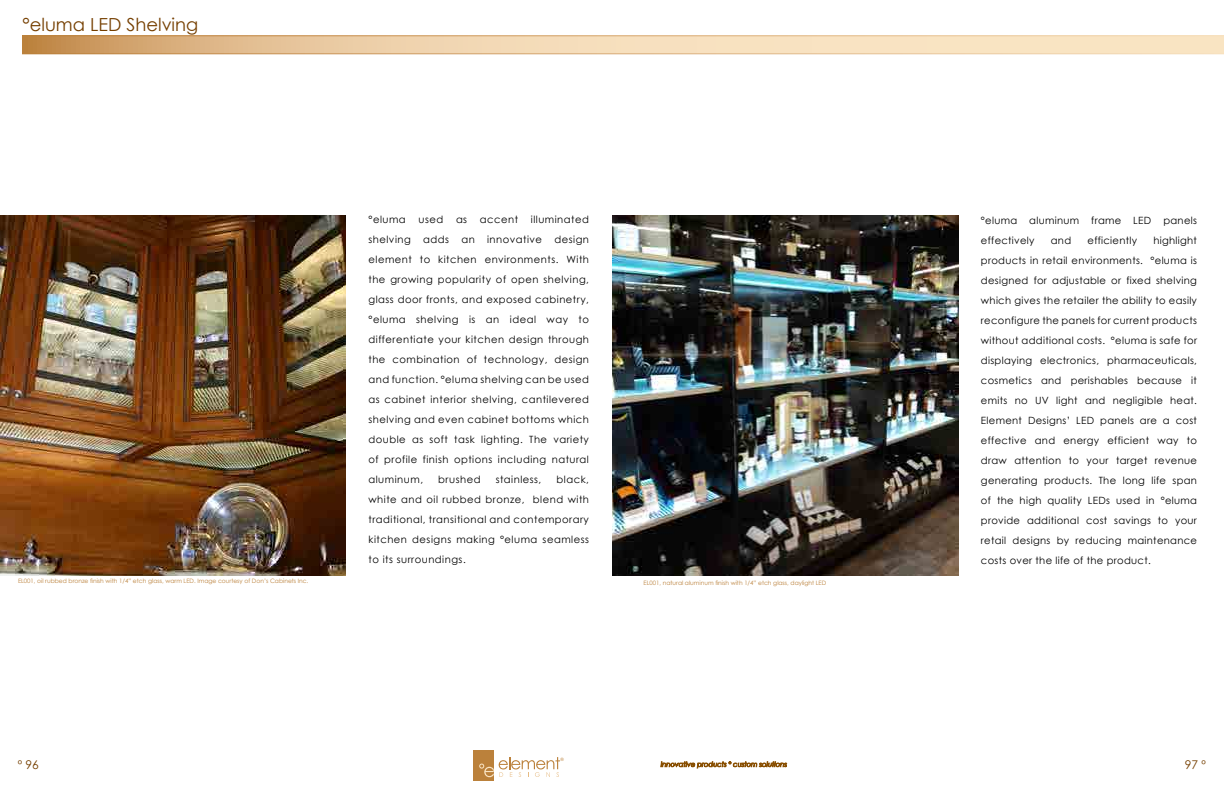
<style>
.page{position:relative;width:1224px;height:792px;background:#fff}
.page>*{position:absolute;margin:0;border:0;box-sizing:border-box;transform-origin:0 0}
.t1{font:18px "Century Gothic";color:#753f00}
.t2{font:12px "Century Gothic";color:#753f00}
.t3{font:10px/20px "Century Gothic";letter-spacing:.05em;color:#000;text-align:justify}
.t4{font:10px/20px "Century Gothic";letter-spacing:.03em;color:#000}
.t5{font:6px "Century Gothic";color:#bb813b}
.t6{font:4.4px "Century Gothic";color:#bb813b}
</style>
<div class="page">
<svg style="left:660px;top:761px;width:127px;height:8px"></svg>
<div style="left:473px;top:750px;width:21px;height:31px;background:#bb813b"></div>
<svg style="left:479px;top:757px;width:81px;height:20px"></svg>
<img style="left:0;top:216px;width:346px;height:360px">
<img style="left:612px;top:216px;width:346px;height:360px">
<svg style="left:22px;top:35px;width:1202px;height:19px;background:#eccea6"></svg>
<h1 class="t1" style="left:22px;top:12px;width:177px">°eluma LED Shelving</h1>
<p class="t3" style="left:368px;top:210px;width:222px;text-indent:162px">illuminated shelving adds an innovative design element to kitchen environments. With the growing popularity of open shelving, glass door fronts, and exposed cabinetry, °eluma shelving is an ideal way to differentiate your kitchen design through the combination of technology, design and function. °eluma shelving can be used as cabinet interior shelving, cantilevered shelving and even cabinet bottoms which double as soft task lighting. The variety of profile finish options including natural aluminum,</p>
<p class="t3" style="left:368px;top:210px;width:39px">°eluma</p>
<p class="t3" style="left:418px;top:210px;width:26px">used</p>
<p class="t3" style="left:456px;top:210px;width:13px">as</p>
<p class="t3" style="left:480px;top:210px;width:40px">accent</p>
<p class="t3" style="left:438px;top:470px;width:44px">brushed</p>
<p class="t3" style="left:496px;top:470px;width:47px">stainless,</p>
<p class="t3" style="left:368px;top:470px;width:222px;text-indent:188px">black, white and oil rubbed bronze, blend with traditional, transitional and contemporary kitchen designs making °eluma seamless to its surroundings.</p>
<p class="t5" style="left:18px;top:577px;width:292px">EL001, oil rubbed bronze finish with 1/4” etch glass, warm LED. Image courtesy of Don’s Cabinets Inc.</p>
<p class="t5" style="left:644px;top:578px;width:184px">EL001, natural aluminum finish with 1/4” etch glass, daylight LED</p>
<p class="t4" style="left:981px;top:211px;width:217px">°eluma aluminum frame LED panels effectively</p>
<p class="t3" style="left:981px;top:231px;width:218px;text-indent:172px">highlight products in retail environments. °eluma is designed for adjustable or fixed shelving which gives the retailer the ability to easily reconfigure the panels for current products without additional costs. °eluma is safe for displaying electronics, pharmaceuticals, cosmetics and perishables because it emits no UV light and negligible heat.<br>Element Designs’ LED panels are a cost effective and energy efficient way to draw attention to your target revenue generating products. The long life span of the high quality LEDs used in °eluma provide additional cost savings to your retail designs by reducing maintenance costs over the life of the product.</p>
<p class="t3" style="left:1051px;top:231px;width:22px">and</p>
<p class="t4" style="left:1088px;top:231px;width:51px">efficiently</p>
<p class="t6" style="left:561px;top:756px;width:5px">®</p>
<p class="t2" style="left:18px;top:757px;width:23px">º 96</p>
<p class="t2" style="left:1185px;top:757px;width:23px">97 º</p>
</div>
